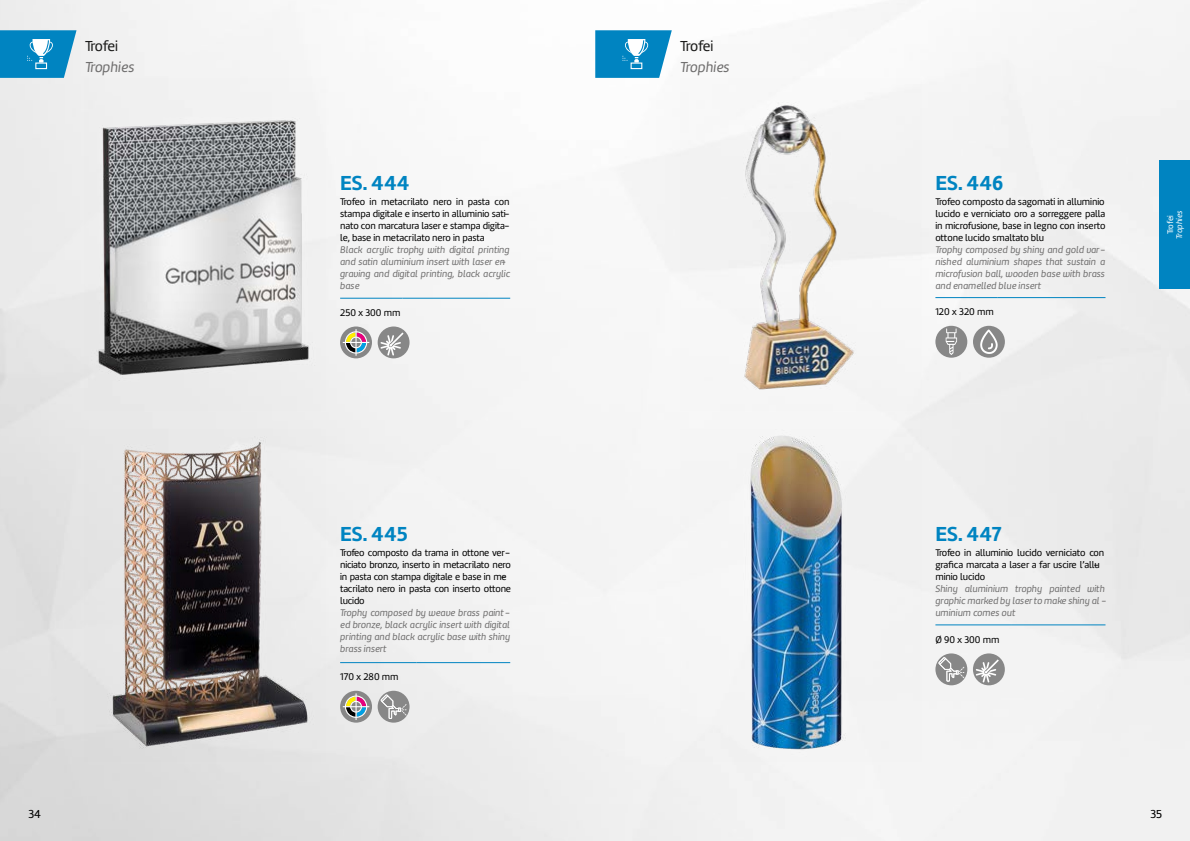
<style>
.page{position:relative;width:1190px;height:841px;background:#fff}
.page>*{position:absolute;margin:0;border:0;box-sizing:border-box;transform-origin:0 0}
.t1{font:21px "Marine UP Bold";color:#0084c1}
.t2{font:15px "Marine Regular Oblicua";color:#706f6f}
.t3{font:15px "Marine UP Regular";letter-spacing:-.04em;color:#1b1b1a}
.t4{font:12px "Marine UP Regular";color:#000}
.t5{font:10px/12px "Marine UP Regular";letter-spacing:-.01em;color:#000}
.t6{font:10px/12px "Marine Regular Oblicua";color:#706f6f;text-align:justify}
.t7{font:8.5px "Marine Regular Oblicua";letter-spacing:.01em;color:#fff}
.t8{font:8.5px "Marine UP Regular";letter-spacing:-.015em;color:#fff}
</style>
<div class="page">
<img style="left:0;top:0;width:1190px;height:841px">
<img style="left:85px;top:78px;width:241px;height:332px">
<img style="left:85px;top:430px;width:241px;height:332px">
<img style="left:680px;top:79px;width:241px;height:331px">
<img style="left:680px;top:430px;width:241px;height:332px">
<svg style="left:595px;top:30px;width:77px;height:48px;background:#2d99cb"></svg>
<svg style="left:0;top:30px;width:77px;height:48px;background:#2b98ca"></svg>
<div style="left:1159px;top:160px;width:31px;height:128px;background:#0084c1"></div>
<hr style="left:935px;top:297px;width:63px;height:1px;background:#0084c1">
<hr style="left:998px;top:297px;width:108px;height:1px;background:#0084c1">
<hr style="left:340px;top:662px;width:77px;height:1px;background:#0084c1">
<hr style="left:417px;top:662px;width:93px;height:1px;background:#0084c1">
<hr style="left:340px;top:298px;width:63px;height:1px;background:#0084c1">
<hr style="left:403px;top:298px;width:107px;height:1px;background:#0084c1">
<hr style="left:935px;top:624px;width:77px;height:1px;background:#0084c1">
<hr style="left:1012px;top:624px;width:94px;height:1px;background:#0084c1">
<div style="left:935px;top:326px;width:32px;height:32px;background:#878787;border-radius:50%"></div>
<svg style="left:946px;top:328px;width:11px;height:27px"></svg>
<div style="left:973px;top:326px;width:32px;height:32px;background:#878787;border-radius:50%"></div>
<svg style="left:980px;top:330px;width:18px;height:24px"></svg>
<svg style="left:340px;top:691px;width:32px;height:32px"></svg>
<svg style="left:343px;top:693px;width:26px;height:27px"></svg>
<div style="left:340px;top:327px;width:32px;height:31px;background:#878787;border-radius:50%"></div>
<svg style="left:343px;top:329px;width:26px;height:27px"></svg>
<div style="left:378px;top:327px;width:32px;height:31px;background:#878787;border-radius:50%"></div>
<svg style="left:380px;top:332px;width:24px;height:24px"></svg>
<div style="left:973px;top:653px;width:32px;height:32px;background:#878787;border-radius:50%"></div>
<svg style="left:976px;top:659px;width:23px;height:24px"></svg>
<svg style="left:378px;top:691px;width:32px;height:32px"></svg>
<svg style="left:935px;top:653px;width:32px;height:32px"></svg>
<h2 class="t3" style="left:85px;top:36px;width:35px">Trofei</h2>
<h2 class="t2" style="left:85px;top:57px;width:51px">Trophies</h2>
<h1 class="t1" style="left:340px;top:169px;width:71px">ES. 444</h1>
<p class="t5" style="left:340px;top:195px;width:171px;text-align:justify">Trofeo in metacrilato nero in pasta con stampa digitale e inserto in alluminio sati&shy;nato con marcatura laser e stampa digita&shy;le, base in metacrilato nero in pasta</p>
<p class="t6" style="left:340px;top:243px;width:172px;text-align:left">Black acrylic trophy with digital printing and satin aluminium insert with laser en&shy;graving and digital printing, black acrylic base</p>
<p class="t5" style="left:340px;top:307px;width:62px">250 x 300 mm</p>
<h1 class="t1" style="left:340px;top:520px;width:69px">ES. 445</h1>
<p class="t5" style="left:340px;top:547px;width:172px">Trofeo composto da trama in ottone ver&shy;niciato bronzo, inserto in metacrilato nero in pasta con stampa digitale e base in m-e tacrilato nero in pasta con inserto ottone lucido</p>
<p class="t6" style="left:340px;top:607px;width:172px">Trophy composed by weave brass paint - ed bronze, black acrylic insert with digital printing and black acrylic base with shiny brass insert</p>
<p class="t5" style="left:340px;top:671px;width:60px">170 x 280 mm</p>
<h2 class="t3" style="left:680px;top:36px;width:35px">Trofei</h2>
<h2 class="t2" style="left:680px;top:57px;width:51px">Trophies</h2>
<h1 class="t1" style="left:935px;top:169px;width:69px">ES. 446</h1>
<p class="t5" style="left:935px;top:195px;width:172px;text-align:justify">Trofeo composto da sagomati in alluminio lucido e verniciato oro a sorreggere palla in microfusione, base in legno con inserto ottone lucido smaltato blu</p>
<p class="t6" style="left:935px;top:243px;width:172px">Trophy composed by shiny and gold var&shy;nished aluminium shapes that sustain a microfusion ball, wooden base with brass and enamelled blue insert</p>
<p class="t5" style="left:935px;top:306px;width:60px">120 x 320 mm</p>
<p class="t8" style="left:1165px;top:234px;width:21px;rotate:-90deg">Trofei</p>
<p class="t7" style="left:1174px;top:239px;width:30px;rotate:-90deg">Trophies</p>
<h1 class="t1" style="left:935px;top:520px;width:68px">ES. 447</h1>
<p class="t5" style="left:935px;top:547px;width:170px">Trofeo in alluminio lucido verniciato con grafica marcata a laser a far uscire l’all-u minio lucido</p>
<p class="t6" style="left:935px;top:583px;width:173px;text-align:left">Shiny aluminium trophy painted with graphic marked by laserto make shiny al - uminium comes out</p>
<p class="t5" style="left:935px;top:633px;width:66px">Ø 90 x 300 mm</p>
<p class="t4" style="left:28px;top:807px;width:14px">34</p>
<p class="t4" style="left:1150px;top:807px;width:13px">35</p>
</div>
